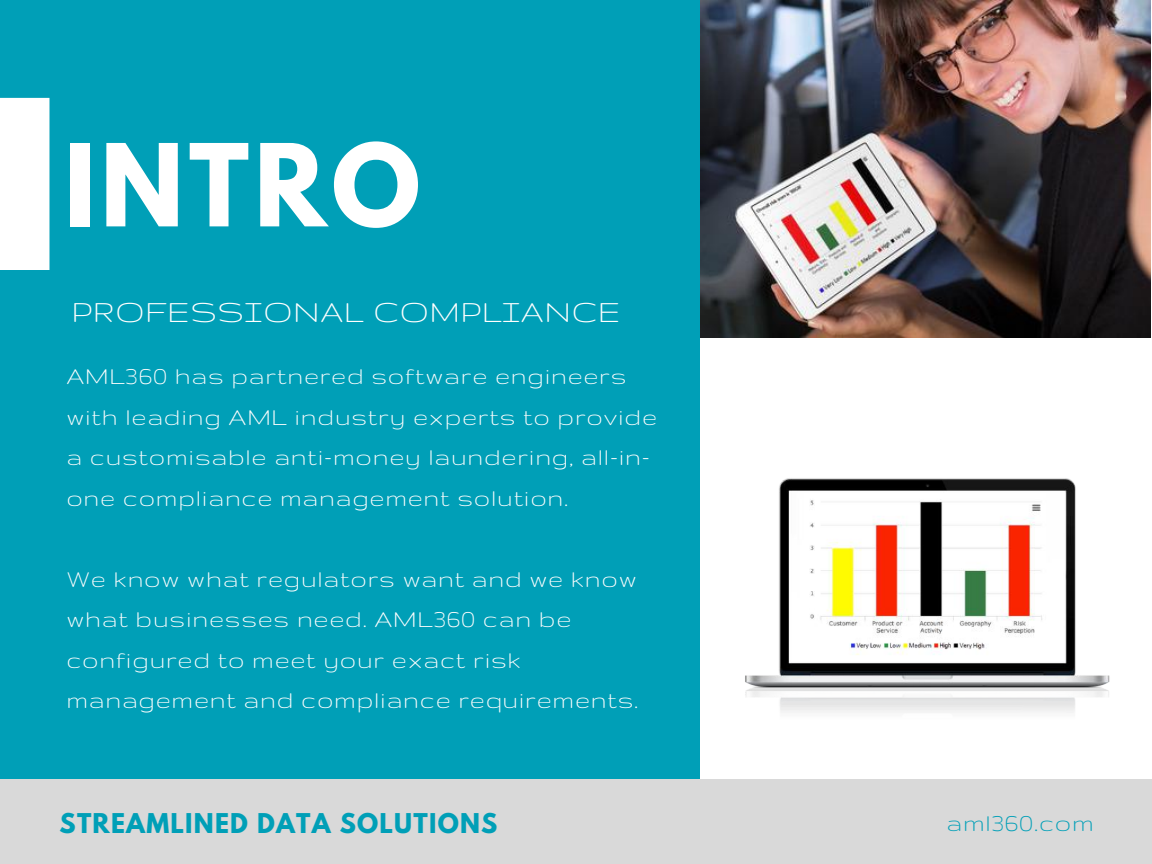
<style>
.page{position:relative;width:1152px;height:864px;background:#fff}
.page>*{position:absolute;margin:0;border:0;box-sizing:border-box;transform-origin:0 0}
.t1{font:700 101.1px "League Spartan";letter-spacing:.05em;color:#fff}
.t2{font:34.65px "Gruppo";letter-spacing:.03em;color:#fff}
.t3{font:27.15px/40.5px "Gruppo";letter-spacing:.03em;color:#fff}
.t4{font:27.15px "Gruppo";letter-spacing:.03em;color:#009fb7}
.t5{font:700 24.15px "League Spartan";letter-spacing:.05em;color:#009fb7}
</style>
<div class="page">
<div style="left:0;top:0;width:700px;height:864px;background:#009fb7"></div>
<div style="left:0;top:98px;width:49px;height:172px;background:#fff"></div>
<div style="left:0;top:780px;width:1152px;height:84px;background:#d9d9d9"></div>
<img style="left:701px;top:0;width:450px;height:338px">
<img style="left:745px;top:478px;width:365px;height:235px">
<h1 class="t1" style="left:64px;top:135px;width:358px">INTRO</h1>
<p class="t2" style="left:72px;top:294px;width:550px">PROFESSIONAL COMPLIANCE</p>
<p class="t3" style="left:66px;top:356px;width:592px">AML360 has partnered software engineers with leading AML industry experts to provide a customisable anti-money laundering, all-in&shy;one compliance management solution.</p>
<p class="t3" style="left:66px;top:558px;width:573px">We know what regulators want and we know what businesses need. AML360 can be configured to meet your exact risk management and compliance requirements.</p>
<p class="t5" style="left:60px;top:812px;width:439px">STREAMLINED DATA SOLUTIONS</p>
<p class="t4" style="left:946px;top:809px;width:149px">aml360.com</p>
</div>
